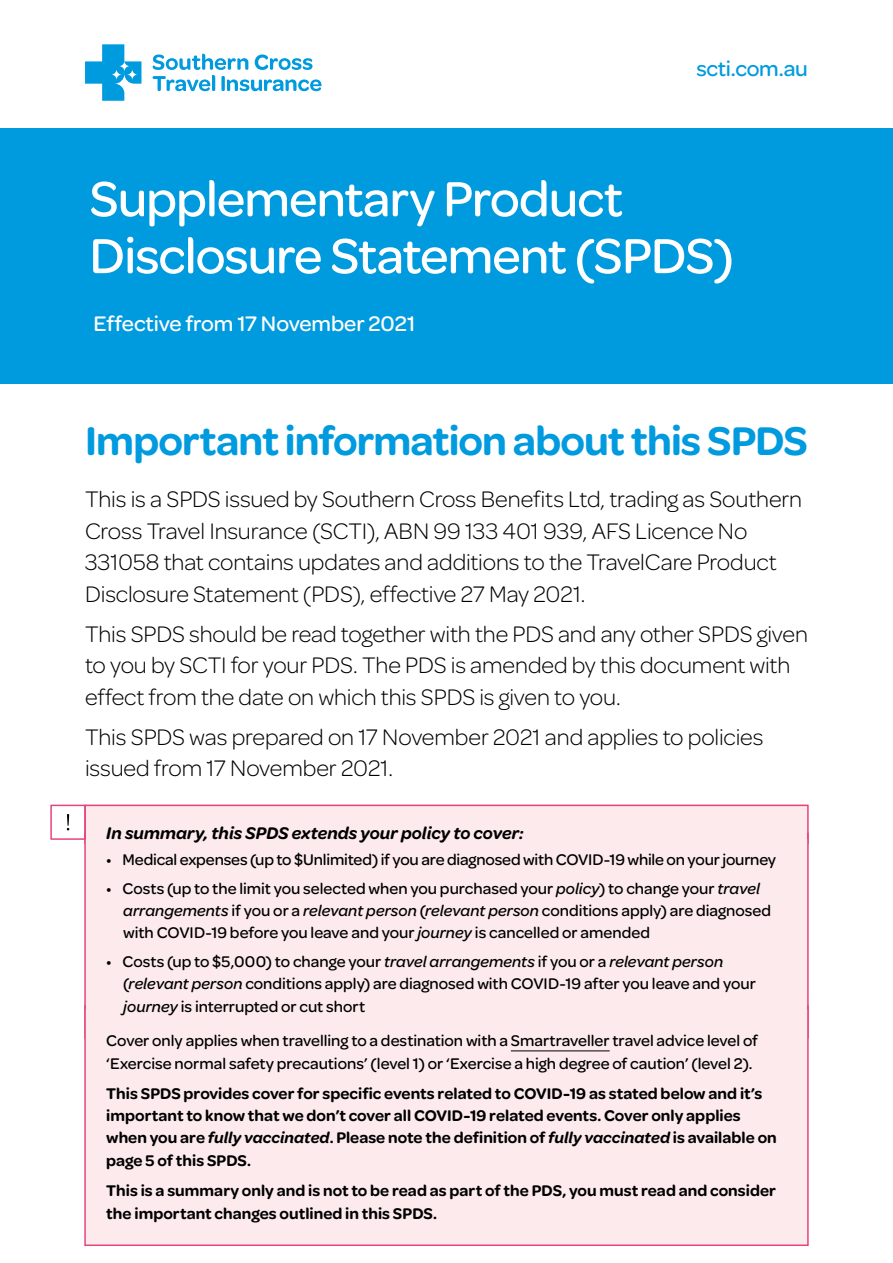
<style>
.page{position:relative;width:893px;height:1263px;background:#fff}
.page>*{position:absolute;margin:0;border:0;box-sizing:border-box;transform-origin:0 0}
.Body{font:500 52.5px/57px "Omnes";letter-spacing:-.02em;color:#fff}
.t1{font:600 42.75px "Omnes";letter-spacing:-.02em;color:#009bdf}
.Intro{font:300 24px/31.5px "Omnes";letter-spacing:-.005em;color:#000}
.Body-2{font:500 22.5px "Omnes";color:#fff}
.Body-3{font:500 22.5px "Omnes";letter-spacing:-.01em;color:#009bdf}
.Pullout_-_heading_pi{font:italic 600 18px "Omnes";letter-spacing:.005em;color:#000}
.Pullout_-_Multiple_P{font:500 16.5px/22.2px "Omnes";color:#000}
.Pullout_-_Multiple_P-2{font:600 16.5px/22.2px "Omnes";color:#000}
.s1{font-style:italic}
</style>
<div class="page">
<div style="left:0;top:129px;width:893px;height:255px;background:#009bdf"></div>
<svg style="left:85px;top:44px;width:56px;height:57px"></svg>
<svg style="left:153px;top:54px;width:169px;height:37px"></svg>
<div style="left:85px;top:805px;width:723px;height:54px;background:#fceaec"></div>
<div style="left:84px;top:805px;width:725px;height:40px;border:2px solid #e7447b"></div>
<div style="left:85px;top:839px;width:723px;height:199px;background:#fceaec"></div>
<div style="left:84px;top:832px;width:725px;height:206px;border:2px solid #e7447b"></div>
<div style="left:85px;top:1009px;width:723px;height:236px;background:#fceaec"></div>
<div style="left:84px;top:1004px;width:725px;height:242px;border:2px solid #e7447b"></div>
<hr style="left:511px;top:1050px;width:99px;height:1px;background:#000">
<div style="left:50px;top:805px;width:36px;height:35px;border:2px solid #e7447b"></div>
<svg style="left:67px;top:814px;width:2px;height:16px"></svg>
<p class="Body-3" style="left:696px;top:53px;width:113px">scti.com.au</p>
<p class="Body" style="left:90px;top:167px;width:646px">Supplementary Product<br>Disclosure Statement (SPDS)</p>
<p class="Body-2" style="left:94px;top:309px;width:323px">Effective from 17 November 2021</p>
<h1 class="t1" style="left:85px;top:411px;width:724px">Important information about this SPDS</h1>
<p class="Intro" style="left:85px;top:482px;width:719px">This is a SPDS issued by Southern Cross Benefits Ltd, trading as Southern Cross Travel Insurance (SCTI), ABN 99 133 401 939, AFS Licence No 331058 that contains updates and additions to the TravelCare Product Disclosure Statement (PDS), effective 27 May 2021.</p>
<p class="Intro" style="left:85px;top:617px;width:724px">This SPDS should be read together with the PDS and any other SPDS given to you by SCTI for your PDS. The PDS is amended by this document with effect from the date on which this SPDS is given to you.</p>
<p class="Intro" style="left:85px;top:720px;width:680px">This SPDS was prepared on 17 November 2021 and applies to policies issued from 17 November 2021.</p>
<p class="Pullout_-_heading_pi" style="left:106px;top:821px;width:419px">In summary, this SPDS extends your policy to cover:</p>
<p class="Pullout_-_Multiple_P" style="left:106px;top:848px;width:671px">• Medical expenses (up to $Unlimited) if you are diagnosed with COVID-19 while on your journey</p>
<p class="Pullout_-_Multiple_P" style="left:123px;top:876px;width:649px;text-indent:-17px">• Costs (up to the limit you selected when you purchased your <span class="s1">policy</span>) to change your <span class="s1">travel arrangements</span> if you or a <span class="s1">relevant person</span> (<span class="s1">relevant person</span> conditions apply) are diagnosed with COVID-19 before you leave and your <span class="s1">journey</span> is cancelled or amended</p>
<p class="Pullout_-_Multiple_P" style="left:123px;top:949px;width:634px;text-indent:-17px">• Costs (up to $5,000) to change your <span class="s1">travel arrangements</span> if you or a <span class="s1">relevant person </span>(<span class="s1">relevant person</span> conditions apply) are diagnosed with COVID-19 after you leave and your <span class="s1">journey</span> is interrupted or cut short</p>
<p class="Pullout_-_Multiple_P" style="left:106px;top:1029px;width:653px">Cover only applies when travelling to a destination with a Smartraveller travel advice level of ‘Exercise normal safety precautions’ (level 1) or ‘Exercise a high degree of caution’ (level 2).</p>
<p class="Pullout_-_Multiple_P-2" style="left:106px;top:1081px;width:672px">This SPDS provides cover for specific events related to COVID-19 as stated below and it’s important to know that we don’t cover all COVID-19 related events. Cover only applies when you are <span class="s1">fully vaccinated</span>. Please note the definition of <span class="s1">fully vaccinated</span> is available on page 5 of this SPDS.</p>
<p class="Pullout_-_Multiple_P-2" style="left:106px;top:1178px;width:671px;line-height:23px">This is a summary only and is not to be read as part of the PDS, you must read and consider the important changes outlined in this SPDS.</p>
</div>
